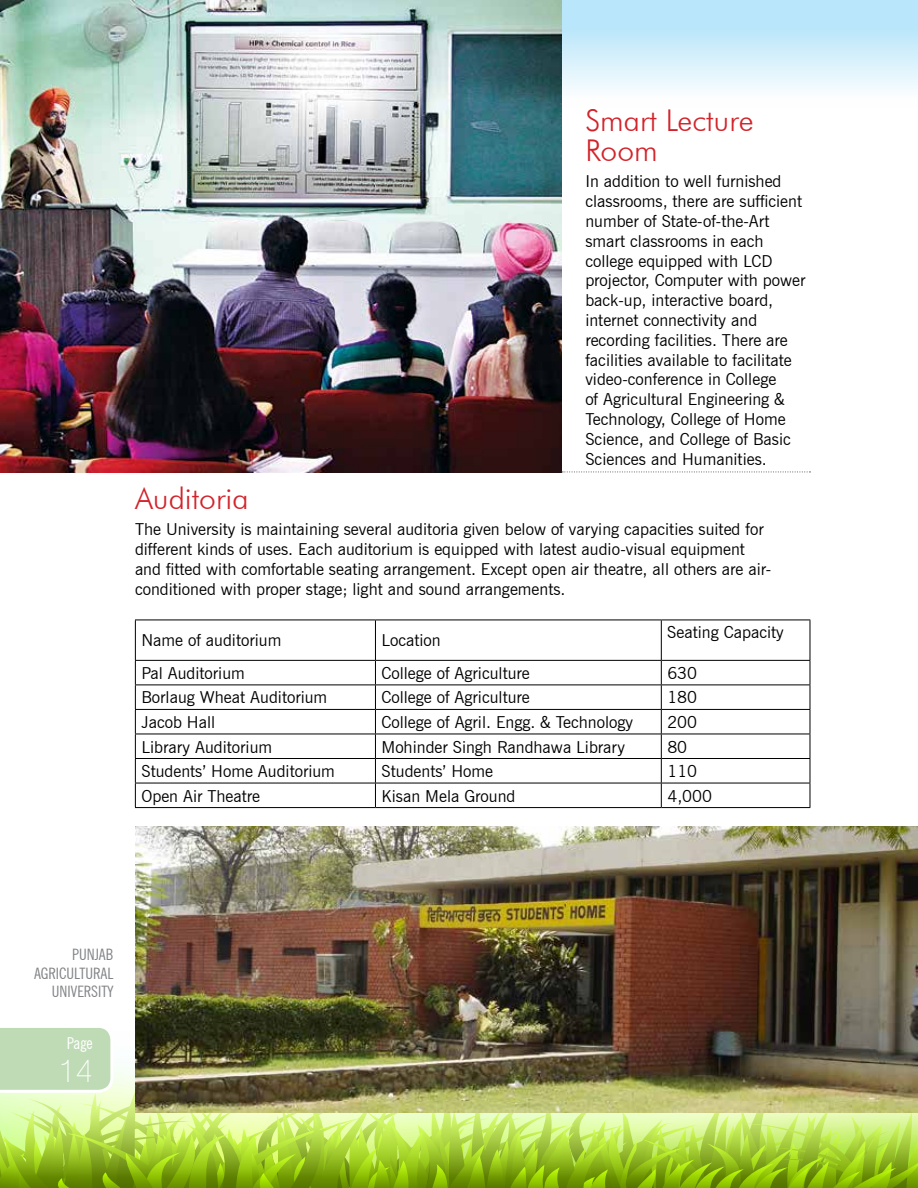
<style>
.page{position:relative;width:918px;height:1188px;background:#fff}
.page>*{position:absolute;margin:0;border:0;box-sizing:border-box;transform-origin:0 0}
.t1{font:100 33px "Swiss 721 BT";color:#fff}
.t2{font:300 30px/30px "Futura BT";color:#d2232a}
.t3{font:16.5px/19.8px "News Gothic BT";color:#000}
.t4{font:condensed 16.5px "News Gothic BT";color:#fff}
.t5{font:condensed 15.75px/18.9px "News Gothic BT";color:#808285;text-align:right}
</style>
<div class="page">
<div style="left:0;top:0;width:918px;height:108px;background:linear-gradient(to bottom,#aae1f9,#fffefe)"></div>
<svg style="left:0;top:1023px;width:918px;height:165px;background:#b0d358"></svg>
<img style="left:0;top:0;width:562px;height:472px">
<svg style="left:562px;top:471px;width:248px;height:1px"></svg>
<hr style="left:135px;top:620px;width:240px;height:1px;background:#000">
<hr style="left:135px;top:620px;width:1px;height:40px;background:#000">
<hr style="left:375px;top:620px;width:286px;height:1px;background:#000">
<hr style="left:375px;top:620px;width:1px;height:40px;background:#000">
<hr style="left:661px;top:620px;width:149px;height:1px;background:#000">
<hr style="left:661px;top:620px;width:1px;height:40px;background:#000">
<hr style="left:810px;top:620px;width:1px;height:40px;background:#000">
<hr style="left:135px;top:660px;width:240px;height:1px;background:#000">
<hr style="left:375px;top:660px;width:286px;height:1px;background:#000">
<hr style="left:661px;top:660px;width:149px;height:1px;background:#000">
<hr style="left:135px;top:685px;width:240px;height:1px;background:#000">
<hr style="left:375px;top:685px;width:286px;height:1px;background:#000">
<hr style="left:661px;top:685px;width:149px;height:1px;background:#000">
<hr style="left:135px;top:709px;width:240px;height:1px;background:#000">
<hr style="left:375px;top:709px;width:286px;height:1px;background:#000">
<hr style="left:661px;top:709px;width:149px;height:1px;background:#000">
<hr style="left:135px;top:734px;width:240px;height:1px;background:#000">
<hr style="left:375px;top:734px;width:286px;height:1px;background:#000">
<hr style="left:661px;top:734px;width:149px;height:1px;background:#000">
<hr style="left:135px;top:758px;width:240px;height:1px;background:#000">
<hr style="left:375px;top:758px;width:286px;height:1px;background:#000">
<hr style="left:661px;top:758px;width:149px;height:1px;background:#000">
<hr style="left:135px;top:783px;width:240px;height:1px;background:#000">
<svg style="left:135px;top:661px;width:1px;height:146px"></svg>
<hr style="left:375px;top:783px;width:286px;height:1px;background:#000">
<svg style="left:375px;top:661px;width:1px;height:146px"></svg>
<hr style="left:661px;top:783px;width:149px;height:1px;background:#000">
<svg style="left:661px;top:661px;width:1px;height:146px"></svg>
<svg style="left:810px;top:661px;width:1px;height:146px"></svg>
<hr style="left:135px;top:807px;width:240px;height:1px;background:#000">
<hr style="left:375px;top:807px;width:286px;height:1px;background:#000">
<hr style="left:661px;top:807px;width:149px;height:1px;background:#000">
<img style="left:136px;top:826px;width:782px;height:286px">
<h2 class="t2" style="left:585px;top:105px;width:170px">Smart Lecture<br>Room</h2>
<p class="t3" style="left:585px;top:171px;width:222px">In addition to well furnished classrooms, there are sufficient number of State-of-the-Art smart classrooms in each college equipped with LCD projector, Computer with power back-up, interactive board, internet connectivity and recording facilities. There are facilities available to facilitate video-conference in College<br>of Agricultural Engineering &amp;<br>Technology, College of Home<br>Science, and College of Basic<br>Sciences and Humanities.</p>
<h2 class="t2" style="left:135px;top:483px;width:115px">Auditoria</h2>
<p class="t3" style="left:135px;top:519px;width:638px">The University is maintaining several auditoria given below of varying capacities suited for different kinds of uses. Each auditorium is equipped with latest audio-visual equipment and fitted with comfortable seating arrangement. Except open air theatre, all others are air&shy;conditioned with proper stage; light and sound arrangements.</p>
<p class="t3" style="left:141px;top:631px;width:142px">Name of auditorium</p>
<p class="t3" style="left:381px;top:631px;width:61px">Location</p>
<p class="t3" style="left:667px;top:623px;width:118px">Seating Capacity</p>
<p class="t3" style="left:141px;top:663px;width:105px">Pal Auditorium</p>
<p class="t3" style="left:381px;top:663px;width:150px">College of Agriculture</p>
<p class="t3" style="left:667px;top:663px;width:31px">630</p>
<p class="t3" style="left:141px;top:688px;width:187px">Borlaug Wheat Auditorium</p>
<p class="t3" style="left:381px;top:688px;width:150px">College of Agriculture</p>
<p class="t3" style="left:667px;top:688px;width:31px">180</p>
<p class="t3" style="left:141px;top:712px;width:75px">Jacob Hall</p>
<p class="t3" style="left:382px;top:712px;width:253px">College of Agril. Engg. &amp; Technology</p>
<p class="t3" style="left:667px;top:712px;width:31px">200</p>
<p class="t3" style="left:141px;top:737px;width:132px">Library Auditorium</p>
<p class="t3" style="left:382px;top:737px;width:245px">Mohinder Singh Randhawa Library</p>
<p class="t3" style="left:667px;top:737px;width:21px">80</p>
<p class="t3" style="left:141px;top:761px;width:195px">Students’ Home Auditorium</p>
<p class="t3" style="left:382px;top:761px;width:113px">Students’ Home</p>
<p class="t3" style="left:667px;top:761px;width:31px">110</p>
<p class="t3" style="left:141px;top:786px;width:120px">Open Air Theatre</p>
<p class="t3" style="left:382px;top:786px;width:135px">Kisan Mela Ground</p>
<p class="t3" style="left:667px;top:786px;width:46px">4,000</p>
<p class="t5" style="left:34px;top:944px;width:81px">PUNJAB<br>AGRICULTURAL<br>UNIVERSITY</p>
<p class="t4" style="left:67px;top:1033px;width:27px">Page</p>
<h1 class="t1" style="left:58px;top:1050px;width:36px">14</h1>
</div>
